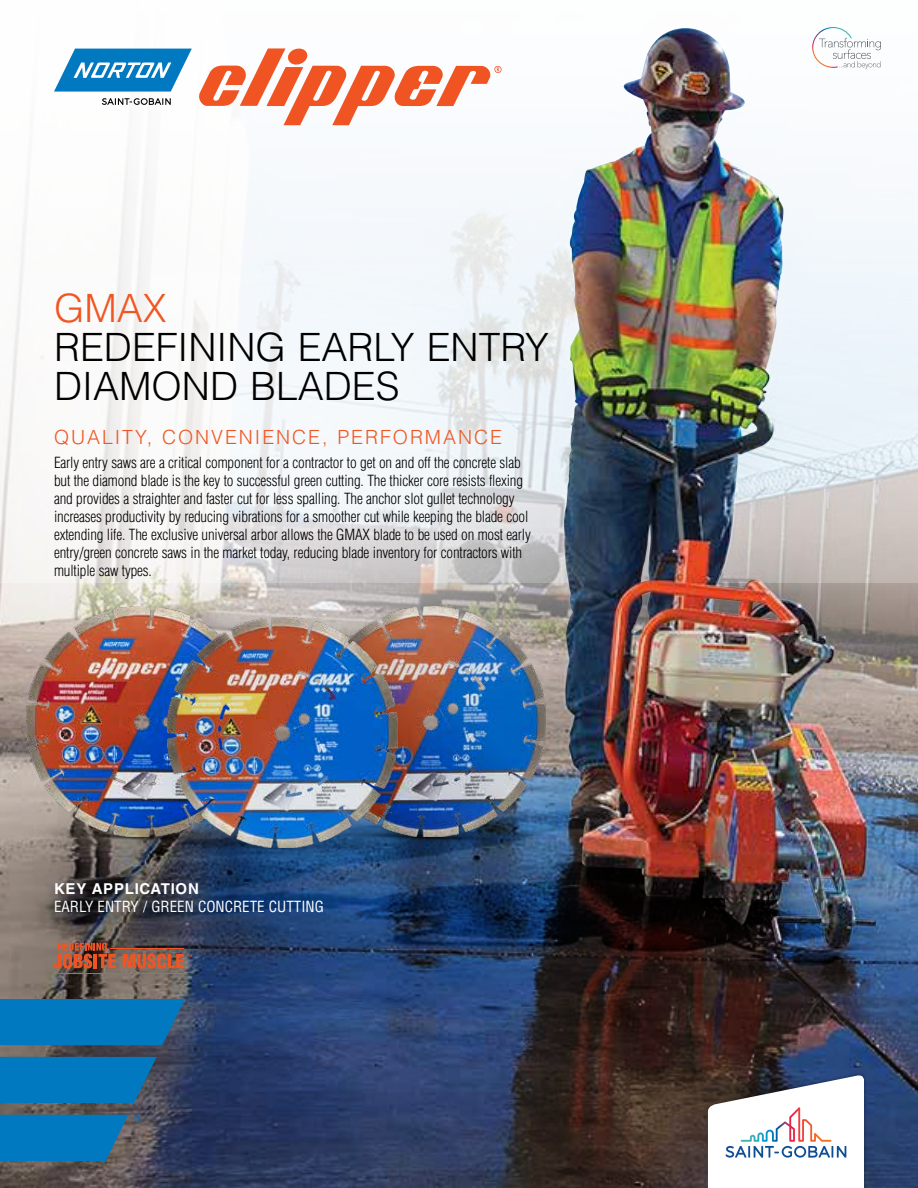
<style>
.page{position:relative;width:918px;height:1188px;background:#fff}
.page>*{position:absolute;margin:0;border:0;box-sizing:border-box;transform-origin:0 0}
.t1{font:300 39px/39px "Helvetica LT Std";color:#000}
.t2{font:300 39px "Helvetica LT Std";color:#f05622}
.t3{font:300 19.5px "Helvetica LT Std";letter-spacing:.1em;color:#f05622}
.t4{font:300 condensed 15px/18px "Helvetica LT Std";letter-spacing:-.01em;color:#000}
.t5{font:condensed 15px "Helvetica LT Std";color:#fff}
.t6{font:700 15px "Helvetica LT Std";letter-spacing:.05em;color:#fff}
</style>
<div class="page">
<svg style="left:670px;top:28px;width:248px;height:555px;fill:#eef5fb"></svg>
<img style="left:0;top:583px;width:918px;height:605px">
<div style="left:0;top:75px;width:753px;height:720px;background:#fff;opacity:.75"></div>
<img style="left:564px;top:31px;width:223px;height:894px">
<div style="left:0;top:763px;width:432px;height:269px;background:#000;opacity:.75"></div>
<img style="left:26px;top:606px;width:231px;height:199px">
<img style="left:315px;top:606px;width:231px;height:199px">
<img style="left:19px;top:805px;width:530px;height:63px">
<img style="left:167px;top:617px;width:231px;height:231px">
<svg style="left:0;top:999px;width:185px;height:162px;background:#1a6a9e"></svg>
<svg style="left:812px;top:27px;width:69px;height:42px"></svg>
<div style="left:705px;top:1073px;width:162px;height:115px;background:#000;opacity:.3"></div>
<svg style="left:708px;top:1074px;width:156px;height:114px"></svg>
<svg style="left:54px;top:943px;width:62px;height:25px;background:#a55135"></svg>
<hr style="left:110px;top:948px;width:74px;height:1px;background:#f05423">
<hr style="left:58px;top:974px;width:126px;height:1px;background:#f05423">
<svg style="left:123px;top:954px;width:69px;height:14px"></svg>
<svg style="left:54px;top:48px;width:448px;height:77px"></svg>
<hr style="left:0;top:0;width:918px;height:1px;background:#8dc63f">
<h1 class="t2" style="left:54px;top:283px;width:114px">GMAX</h1>
<h1 class="t1" style="left:54px;top:327px;width:496px">REDEFINING EARLY ENTRY<br>DIAMOND BLADES</h1>
<h2 class="t3" style="left:54px;top:424px;width:450px">QUALITY, CONVENIENCE, PERFORMANCE</h2>
<p class="t4" style="left:54px;top:454px;width:478px">Early entry saws are a critical component for a contractor to get on and off the concrete slab but the diamond blade is the key to successful green cutting. The thicker core resists flexing and provides a straighter and faster cut for less spalling. The anchor slot gullet technology increases productivity by reducing vibrations for a smoother cut while keeping the blade cool extending life. The exclusive universal arbor allows the GMAX blade to be used on most early entry/green concrete saws in the market today, reducing blade inventory for contractors with multiple saw types.</p>
<p class="t6" style="left:54px;top:879px;width:146px">KEY APPLICATION</p>
<p class="t5" style="left:54px;top:897px;width:271px">EARLY ENTRY / GREEN CONCRETE CUTTING</p>
</div>
